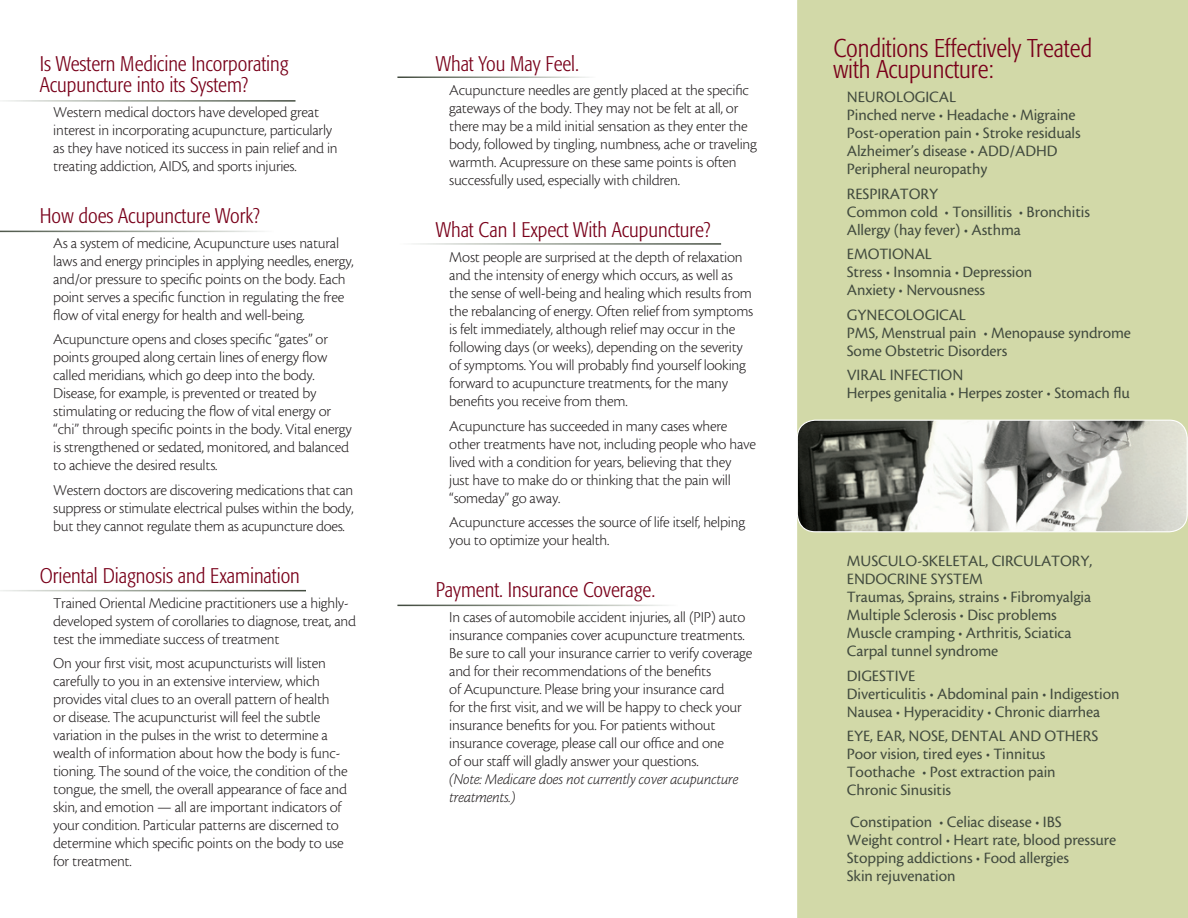
<style>
.page{position:relative;width:1188px;height:918px;background:#fff}
.page>*{position:absolute;margin:0;border:0;box-sizing:border-box;transform-origin:0 0}
.t1{font:300 condensed 25.5px/21px "Formata";color:#79001a}
.t2{font:300 condensed 21px/21px "Formata";color:#79001a}
.t3{font:16.5px/18px "Cronos MM 408 11";letter-spacing:-.005em;color:#414a3e}
.t4{font:15.75px/18px "Cronos MM 250 10";letter-spacing:-.03em;color:#231f20}
.t5{font:15.75px/18px "Cronos MM It 250 10";letter-spacing:-.015em;color:#231f20}
</style>
<div class="page">
<div style="left:797px;top:0;width:391px;height:918px;background:#d2d9a8"></div>
<img style="left:797px;top:420px;width:390px;height:112px">
<div style="left:797px;top:420px;width:391px;height:112px;border:1px solid #fff;border-radius:18px"></div>
<h2 class="t2" style="left:40px;top:54px;width:250px">Is Western Medicine Incorporating<br>Acupuncture into its System?</h2>
<p class="t4" style="left:53px;top:104px;width:286px">Western medical doctors have developed great interest in incorporating acupuncture, particularly as they have noticed its success in pain relief and in treating addiction, AIDS, and sports injuries.</p>
<h2 class="t2" style="left:40px;top:206px;width:222px">How does Acupuncture Work?</h2>
<p class="t4" style="left:53px;top:234px;width:303px">As a system of medicine, Acupuncture uses natural laws and energy principles in applying needles, energy, and/or pressure to specific points on the body. Each point serves a specific function in regulating the free flow of vital energy for health and well-being.</p>
<p class="t4" style="left:53px;top:331px;width:300px">Acupuncture opens and closes specific “gates” or points grouped along certain lines of energy flow called meridians, which go deep into the body.<br>Disease, for example, is prevented or treated by stimulating or reducing the flow of vital energy or “chi” through specific points in the body. Vital energy is strengthened or sedated, monitored, and balanced to achieve the desired results.</p>
<p class="t4" style="left:53px;top:481px;width:302px;text-align:justify">Western doctors are discovering medications that can suppress or stimulate electrical pulses within the body, but they cannot regulate them as acupuncture does.</p>
<h2 class="t2" style="left:40px;top:565px;width:262px">Oriental Diagnosis and Examination</h2>
<p class="t4" style="left:53px;top:594px;width:305px">Trained Oriental Medicine practitioners use a highly&shy;developed system of corollaries to diagnose, treat, and test the immediate success of treatment</p>
<p class="t4" style="left:53px;top:655px;width:296px">On your first visit, most acupuncturists will listen carefully to you in an extensive interview, which provides vital clues to an overall pattern of health<br>or disease. The acupuncturist will feel the subtle variation in the pulses in the wrist to determine a wealth of information about how the body is func&shy;tioning. The sound of the voice, the condition of the tongue, the smell, the overall appearance of face and skin, and emotion — all are important indicators of your condition. Particular patterns are discerned to determine which specific points on the body to use for treatment.</p>
<h2 class="t2" style="left:436px;top:53px;width:145px">What You May Feel.</h2>
<p class="t4" style="left:449px;top:82px;width:309px">Acupuncture needles are gently placed at the specific gateways of the body. They may not be felt at all, or there may be a mild initial sensation as they enter the body, followed by tingling, numbness, ache or traveling warmth. Acupressure on these same points is often successfully used, especially with children.</p>
<h2 class="t2" style="left:436px;top:220px;width:276px">What Can I Expect With Acupuncture?</h2>
<p class="t4" style="left:449px;top:249px;width:306px">Most people are surprised at the depth of relaxation and the intensity of energy which occurs, as well as the sense of well-being and healing which results from the rebalancing of energy. Often relief from symptoms is felt immediately, although relief may occur in the following days (or weeks), depending on the severity of symptoms. You will probably find yourself looking forward to acupuncture treatments, for the many benefits you receive from them.</p>
<p class="t4" style="left:449px;top:417px;width:309px">Acupuncture has succeeded in many cases where other treatments have not, including people who have lived with a condition for years, believing that they<br>just have to make do or thinking that the pain will “someday” go away.</p>
<p class="t4" style="left:449px;top:514px;width:298px">Acupuncture accesses the source of life itself, helping you to optimize your health.</p>
<h2 class="t2" style="left:436px;top:579px;width:221px">Payment. Insurance Coverage.</h2>
<p class="t4" style="left:449px;top:608px;width:305px">In cases of automobile accident injuries, all (PIP) auto insurance companies cover acupuncture treatments.<br>Be sure to call your insurance carrier to verify coverage and for their recommendations of the benefits<br>of Acupuncture. Please bring your insurance card<br>for the first visit, and we will be happy to check your insurance benefits for you. For patients without insurance coverage, please call our office and one<br>of our staff will gladly answer your questions.</p>
<p class="t5" style="left:449px;top:770px;width:291px">(Note: Medicare does not currently cover acupuncture treatments.)</p>
<h1 class="t1" style="left:833px;top:38px;width:260px">Conditions Effectively Treated with Acupuncture:</h1>
<p class="t3" style="left:847px;top:89px;width:235px">NEUROLOGICAL<br>Pinched nerve • Headache • Migraine<br>Post-operation pain • Stroke residuals<br>Alzheimer’s disease • ADD/ADHD<br>Peripheral neuropathy</p>
<p class="t3" style="left:847px;top:185px;width:245px">RESPIRATORY<br>Common cold • Tonsillitis • Bronchitis<br>Allergy (hay fever) • Asthma</p>
<p class="t3" style="left:847px;top:246px;width:187px">EMOTIONAL<br>Stress • Insomnia • Depression<br>Anxiety • Nervousness</p>
<p class="t3" style="left:847px;top:306px;width:286px">GYNECOLOGICAL<br>PMS, Menstrual pain • Menopause syndrome<br>Some Obstetric Disorders</p>
<p class="t3" style="left:847px;top:367px;width:284px">VIRAL INFECTION<br>Herpes genitalia • Herpes zoster • Stomach flu</p>
<p class="t3" style="left:847px;top:553px;width:247px">MUSCULO-SKELETAL, CIRCULATORY,<br>ENDOCRINE SYSTEM<br>Traumas, Sprains, strains • Fibromyalgia<br>Multiple Sclerosis • Disc problems<br>Muscle cramping • Arthritis, Sciatica<br>Carpal tunnel syndrome</p>
<p class="t3" style="left:847px;top:667px;width:274px">DIGESTIVE<br>Diverticulitis • Abdominal pain • Indigestion<br>Nausea • Hyperacidity • Chronic diarrhea</p>
<p class="t3" style="left:847px;top:728px;width:253px">EYE, EAR, NOSE, DENTAL AND OTHERS<br>Poor vision, tired eyes • Tinnitus<br>Toothache • Post extraction pain<br>Chronic Sinusitis</p>
<p class="t3" style="left:847px;top:813px;width:271px">Constipation • Celiac disease • IBS<br>Weight control • Heart rate, blood pressure Stopping addictions • Food allergies<br>Skin rejuvenation</p>
</div>
